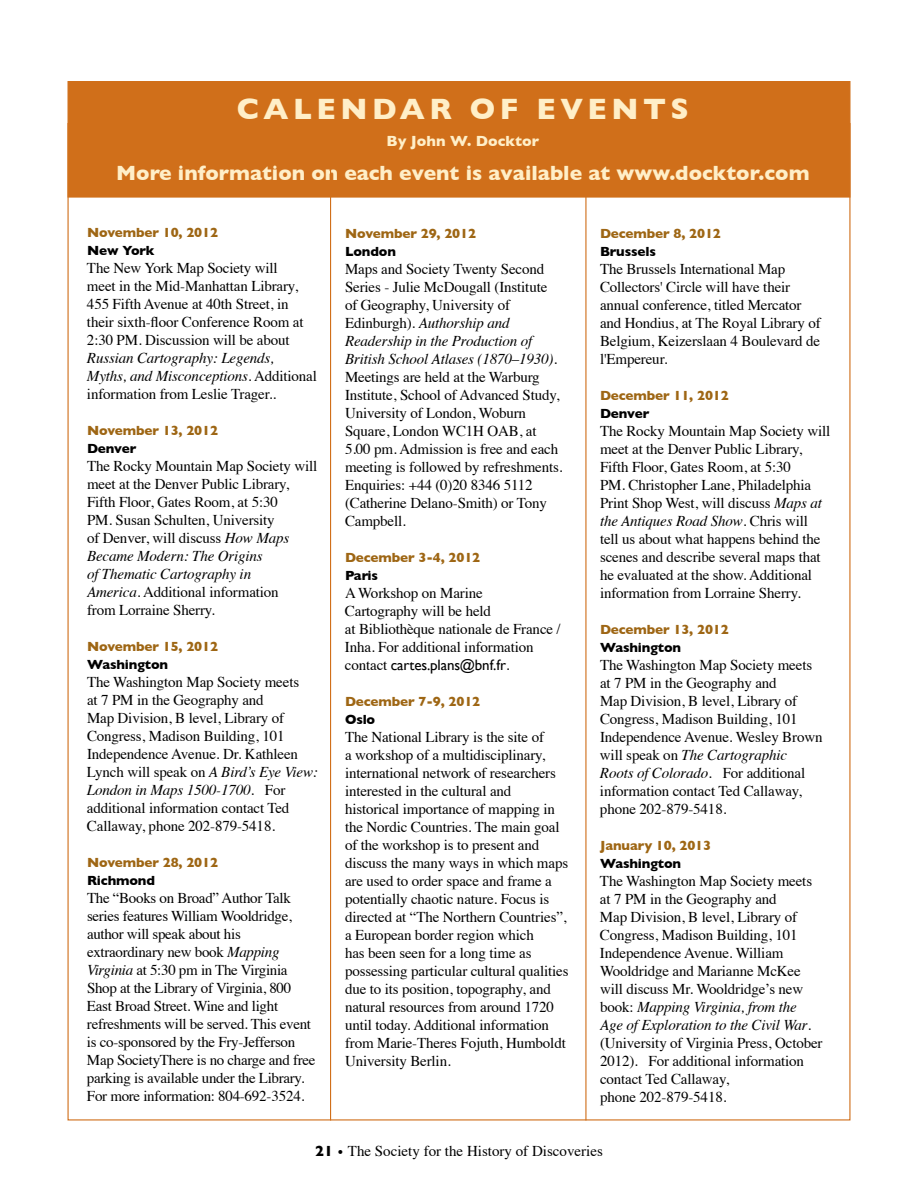
<style>
.page{position:relative;width:918px;height:1188px;background:#fff}
.page>*{position:absolute;margin:0;border:0;box-sizing:border-box;transform-origin:0 0}
.t1{font:700 30px "Gill Sans";letter-spacing:.15em;color:#ffefc8}
.t2{font:700 21px "Gill Sans";color:#ffefc8}
.t3{font:15px/18px "Times";letter-spacing:-.01em;color:#000}
.t4{font:italic 15px/18px "Times";letter-spacing:-.01em;color:#000}
.t5{font:15px "Gill Sans";letter-spacing:-.01em;color:#000}
.t6{font:700 15px "Gill Sans";color:#ffefc8}
.t7{font:700 13.5px "Gill Sans";letter-spacing:-.01em;color:#9e6614}
.t8{font:700 13.5px "Gill Sans";letter-spacing:-.01em;color:#000}
.s1{font-style:normal}
.s2{font-style:italic}
.s3{font-family:"Times"}
.s4{font-family:"Gill Sans";font-weight:700}
.s5{font-family:"Gill Sans";font-weight:700;font-size:12px}
</style>
<div class="page">
<div style="left:68px;top:81px;width:782px;height:117px;background:#d06f1a;border:1px solid #d06f1a"></div>
<hr style="left:585px;top:156px;width:1px;height:964px;background:#d06f1a">
<hr style="left:330px;top:156px;width:1px;height:964px;background:#d06f1a">
<h1 class="t1" style="left:237px;top:91px;width:454px">CALENDAR OF EVENTS</h1>
<p class="t6" style="left:386px;top:132px;width:154px">By John W. Docktor</p>
<h2 class="t2" style="left:116px;top:161px;width:695px">More information on each event is available at www.docktor.com</h2>
<p class="t7" style="left:87px;top:224px;width:133px">November 10, 2012</p>
<p class="t8" style="left:87px;top:242px;width:69px">New York</p>
<p class="t3" style="left:87px;top:257px;width:218px">The New York Map Society will meet in the Mid-Manhattan Library, 455 Fifth Avenue at 40th Street, in their sixth-floor Conference Room at 2:30 PM. Discussion will be about</p>
<p class="t4" style="left:87px;top:348px;width:232px">Russian Cartography: Legends,<br>Myths, and Misconceptions<span class="s1">. Additional information from Leslie Trager..</span></p>
<p class="t7" style="left:87px;top:422px;width:133px">November 13, 2012</p>
<p class="t8" style="left:87px;top:440px;width:51px">Denver</p>
<p class="t3" style="left:87px;top:455px;width:232px">The Rocky Mountain Map Society will meet at the Denver Public Library,<br>Fifth Floor, Gates Room, at 5:30<br>PM. Susan Schulten, University<br>of Denver, will discuss <span class="s2">How Maps<br>Became Modern: The Origins<br>of Thematic Cartography in<br>America</span>. Additional information<br>from Lorraine Sherry.</p>
<p class="t7" style="left:87px;top:638px;width:133px">November 15, 2012</p>
<p class="t8" style="left:87px;top:656px;width:83px">Washington</p>
<p class="t3" style="left:87px;top:671px;width:232px">The Washington Map Society meets<br>at 7 PM in the Geography and<br>Map Division, B level, Library of<br>Congress, Madison Building, 101<br>Independence Avenue. Dr. Kathleen<br>Lynch will speak on <span class="s2">A Bird’s Eye View:<br>London in Maps 1500-1700</span>. For additional information contact Ted<br>Callaway, phone 202-879-5418.</p>
<p class="t7" style="left:87px;top:854px;width:133px">November 28, 2012</p>
<p class="t8" style="left:87px;top:872px;width:69px">Richmond</p>
<p class="t3" style="left:87px;top:887px;width:230px">The “Books on Broad” Author Talk series features William Wooldridge, author will speak about his extraordinary new book <span class="s2">Mapping Virginia</span> at 5:30 pm in The Virginia Shop at the Library of Virginia, 800<br>East Broad Street. Wine and light refreshments will be served. This event is co-sponsored by the Fry-Jefferson Map SocietyThere is no charge and free parking is available under the Library.<br>For more information: 804-692-3524.</p>
<p class="t7" style="left:345px;top:225px;width:133px">November 29, 2012</p>
<p class="t8" style="left:345px;top:243px;width:52px">London</p>
<p class="t3" style="left:345px;top:258px;width:219px">Maps and Society Twenty Second<br>Series - Julie McDougall (Institute of Geography, University of<br>Edinburgh). <span class="s2">Authorship and<br>Readership in the Production of<br>British School Atlases (1870–1930)</span>.<br>Meetings are held at the Warburg<br>Institute, School of Advanced Study,<br>University of London, Woburn<br>Square, London WC1H OAB, at<br>5.00 pm. Admission is free and each meeting is followed by refreshments.<br>Enquiries: +44 (0)20 8346 5112 (Catherine Delano-Smith) or Tony<br>Campbell.</p>
<p class="t7" style="left:345px;top:549px;width:137px">December 3-4, 2012</p>
<p class="t8" style="left:345px;top:567px;width:35px">Paris</p>
<p class="t3" style="left:345px;top:582px;width:217px">A Workshop on Marine<br>Cartography will be held<br>at Bibliothèque nationale de France /<br>Inha. For additional information</p>
<p class="t5" style="left:345px;top:656px;width:166px"><span class="s3">contact</span> cartes.plans@bnf.fr<span class="s3">.</span></p>
<p class="t7" style="left:345px;top:693px;width:137px">December 7-9, 2012</p>
<p class="t8" style="left:345px;top:711px;width:32px">Oslo</p>
<p class="t3" style="left:345px;top:726px;width:225px">The National Library is the site of<br>a workshop of a multidisciplinary, international network of researchers interested in the cultural and historical importance of mapping in the Nordic Countries. The main goal of the workshop is to present and discuss the many ways in which maps are used to order space and frame a potentially chaotic nature. Focus is directed at “The Northern Countries”, a European border region which<br>has been seen for a long time as possessing particular cultural qualities due to its position, topography, and natural resources from around 1720 until today. Additional information from Marie-Theres Fojuth, Humboldt University Berlin.</p>
<p class="t7" style="left:600px;top:225px;width:122px">December 8, 2012</p>
<p class="t8" style="left:600px;top:243px;width:57px">Brussels</p>
<p class="t3" style="left:600px;top:258px;width:222px">The Brussels International Map<br>Collectors' Circle will have their annual conference, titled Mercator and Hondius, at The Royal Library of<br>Belgium, Keizerslaan 4 Boulevard de l'Empereur.</p>
<p class="t7" style="left:600px;top:387px;width:130px">December 11, 2012</p>
<p class="t8" style="left:600px;top:405px;width:51px">Denver</p>
<p class="t3" style="left:600px;top:420px;width:232px">The Rocky Mountain Map Society will meet at the Denver Public Library, Fifth Floor, Gates Room, at 5:30<br>PM. Christopher Lane, Philadelphia Print Shop West, will discuss <span class="s2">Maps at the Antiques Road Show</span>. Chris will tell us about what happens behind the scenes and describe several maps that he evaluated at the show. Additional information from Lorraine Sherry.</p>
<p class="t7" style="left:600px;top:621px;width:130px">December 13, 2012</p>
<p class="t8" style="left:600px;top:639px;width:83px">Washington</p>
<p class="t3" style="left:600px;top:654px;width:224px">The Washington Map Society meets at 7 PM in the Geography and<br>Map Division, B level, Library of<br>Congress, Madison Building, 101<br>Independence Avenue. Wesley Brown will speak on <span class="s2">The Cartographic<br>Roots of Colorado</span>. For additional information contact Ted Callaway, phone 202-879-5418.</p>
<p class="t7" style="left:600px;top:837px;width:113px">January 10, 2013</p>
<p class="t8" style="left:600px;top:855px;width:83px">Washington</p>
<p class="t3" style="left:600px;top:870px;width:224px">The Washington Map Society meets at 7 PM in the Geography and<br>Map Division, B level, Library of<br>Congress, Madison Building, 101<br>Independence Avenue. William<br>Wooldridge and Marianne McKee will discuss Mr. Wooldridge’s new book: <span class="s2">Mapping Virginia, from the<br>Age of Exploration to the Civil War</span>. (University of Virginia Press, October<br>2012). For additional information contact Ted Callaway,<br>phone 202-879-5418.</p>
<p class="t3" style="left:315px;top:1140px;width:289px"><span class="s4">21</span> <span class="s5">•</span> The Society for the History of Discoveries</p>
</div>
